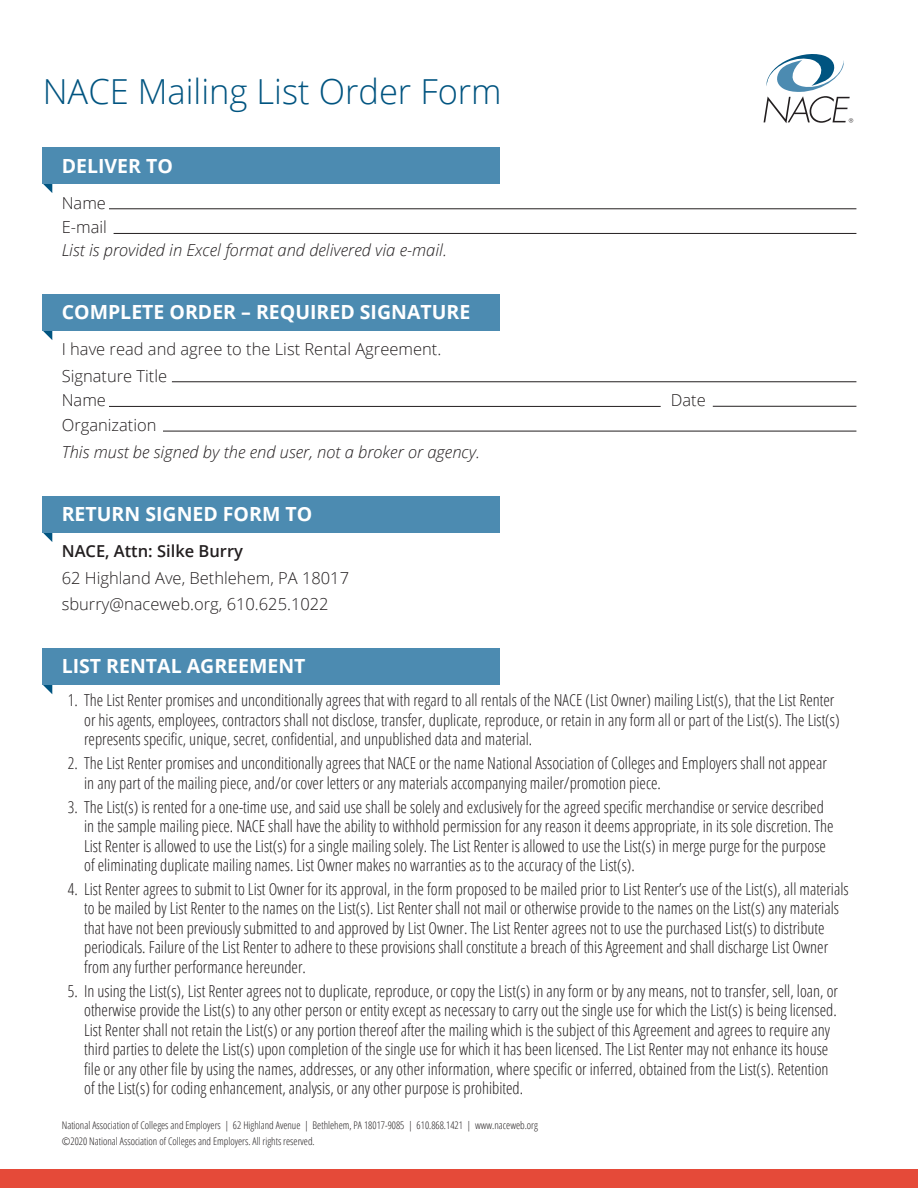
<style>
.page{position:relative;width:918px;height:1188px;background:#fff}
.page>*{position:absolute;margin:0;border:0;box-sizing:border-box;transform-origin:0 0}
.t1{font:300 34.5px "Open Sans";color:#005480}
.t2{font:700 19.5px "Open Sans";color:#fff}
.t3{font:300 condensed 16.5px/19.5px "Open Sans";color:#231f20}
.t4{font:300 16.5px/26.8px "Open Sans";color:#231f20}
.t5{font:italic 300 16.5px "Open Sans";color:#231f20}
.t6{font:600 16.5px "Open Sans";color:#231f20}
.t7{font:300 condensed 10.5px/16.5px "Open Sans";color:#231f20}
</style>
<div class="page">
<svg style="left:764px;top:54px;width:89px;height:69px"></svg>
<div style="left:0;top:1169px;width:918px;height:19px;background:#e54a39"></div>
<svg style="left:43px;top:184px;width:9px;height:9px"></svg>
<svg style="left:43px;top:331px;width:9px;height:9px"></svg>
<svg style="left:43px;top:533px;width:9px;height:9px"></svg>
<svg style="left:43px;top:685px;width:9px;height:9px"></svg>
<div style="left:43px;top:147px;width:457px;height:37px;background:#4c8bb1"></div>
<div style="left:43px;top:294px;width:457px;height:37px;background:#4c8bb1"></div>
<div style="left:43px;top:496px;width:457px;height:37px;background:#4c8bb1"></div>
<div style="left:43px;top:648px;width:457px;height:37px;background:#4c8bb1"></div>
<hr style="left:109px;top:209px;width:747px;height:1px;background:#231f20">
<hr style="left:114px;top:233px;width:742px;height:1px;background:#231f20">
<hr style="left:172px;top:382px;width:684px;height:1px;background:#231f20">
<hr style="left:109px;top:406px;width:552px;height:1px;background:#231f20">
<hr style="left:163px;top:431px;width:693px;height:1px;background:#231f20">
<hr style="left:713px;top:406px;width:143px;height:1px;background:#231f20">
<h1 class="t1" style="left:43px;top:67px;width:460px">NACE Mailing List Order Form</h1>
<p class="t2" style="left:62px;top:152px;width:113px">DELIVER TO</p>
<p class="t4" style="left:62px;top:190px;width:47px;line-height:24.6px">Name<br>E-mail</p>
<p class="t5" style="left:62px;top:238px;width:387px">List is provided in Excel format and delivered via e-mail.</p>
<p class="t2" style="left:62px;top:298px;width:410px">COMPLETE ORDER – REQUIRED SIGNATURE</p>
<p class="t4" style="left:62px;top:335px;width:381px">I have read and agree to the List Rental Agreement.<br>Signature Title</p>
<p class="t4" style="left:62px;top:386px;width:46px">Name</p>
<p class="t4" style="left:671px;top:386px;width:36px">Date</p>
<p class="t4" style="left:62px;top:411px;width:96px">Organization</p>
<p class="t5" style="left:62px;top:440px;width:420px">This must be signed by the end user, not a broker or agency.</p>
<p class="t2" style="left:62px;top:500px;width:252px">RETURN SIGNED FORM TO</p>
<p class="t6" style="left:62px;top:539px;width:183px">NACE, Attn: Silke Burry</p>
<p class="t4" style="left:62px;top:564px;width:289px">62 Highland Ave, Bethlehem, PA 18017 sburry@naceweb.org, 610.625.1022</p>
<p class="t2" style="left:62px;top:653px;width:245px">LIST RENTAL AGREEMENT</p>
<p class="t3" style="left:84px;top:690px;width:757px;text-indent:-16px">1. The List Renter promises and unconditionally agrees that with regard to all rentals of the NACE (List Owner) mailing List(s), that the List Renter or his agents, employees, contractors shall not disclose, transfer, duplicate, reproduce, or retain in any form all or part of the List(s). The List(s) represents specific, unique, secret, confidential, and unpublished data and material.</p>
<p class="t3" style="left:84px;top:753px;width:744px;text-indent:-16px">2. The List Renter promises and unconditionally agrees that NACE or the name National Association of Colleges and Employers shall not appear in any part of the mailing piece, and/or cover letters or any materials accompanying mailer/promotion piece.</p>
<p class="t3" style="left:84px;top:796px;width:751px;text-indent:-16px">3. The List(s) is rented for a one-time use, and said use shall be solely and exclusively for the agreed specific merchandise or service described in the sample mailing piece. NACE shall have the ability to withhold permission for any reason it deems appropriate, in its sole discretion. The List Renter is allowed to use the List(s) for a single mailing solely. The List Renter is allowed to use the List(s) in merge purge for the purpose of eliminating duplicate mailing names. List Owner makes no warranties as to the accuracy of the List(s).</p>
<p class="t3" style="left:84px;top:879px;width:766px;text-indent:-16px">4. List Renter agrees to submit to List Owner for its approval, in the form proposed to be mailed prior to List Renter’s use of the List(s), all materials to be mailed by List Renter to the names on the List(s). List Renter shall not mail or otherwise provide to the names on the List(s) any materials that have not been previously submitted to and approved by List Owner. The List Renter agrees not to use the purchased List(s) to distribute periodicals. Failure of the List Renter to adhere to these provisions shall constitute a breach of this Agreement and shall discharge List Owner from any further performance hereunder.</p>
<p class="t3" style="left:84px;top:980px;width:755px;text-indent:-16px">5. In using the List(s), List Renter agrees not to duplicate, reproduce, or copy the List(s) in any form or by any means, not to transfer, sell, loan, or otherwise provide the List(s) to any other person or entity except as necessary to carry out the single use for which the List(s) is being licensed.<br>List Renter shall not retain the List(s) or any portion thereof after the mailing which is the subject of this Agreement and agrees to require any third parties to delete the List(s) upon completion of the single use for which it has been licensed. The List Renter may not enhance its house file or any other file by using the names, addresses, or any other information, where specific or inferred, obtained from the List(s). Retention of the List(s) for coding enhancement, analysis, or any other purpose is prohibited.</p>
<p class="t7" style="left:62px;top:1116px;width:478px">National Association of Colleges and Employers | 62 Highland Avenue | Bethlehem, PA 18017-9085 | 610.868.1421 | www.naceweb.org ©2020 National Association of Colleges and Employers. All rights reserved.</p>
</div>
